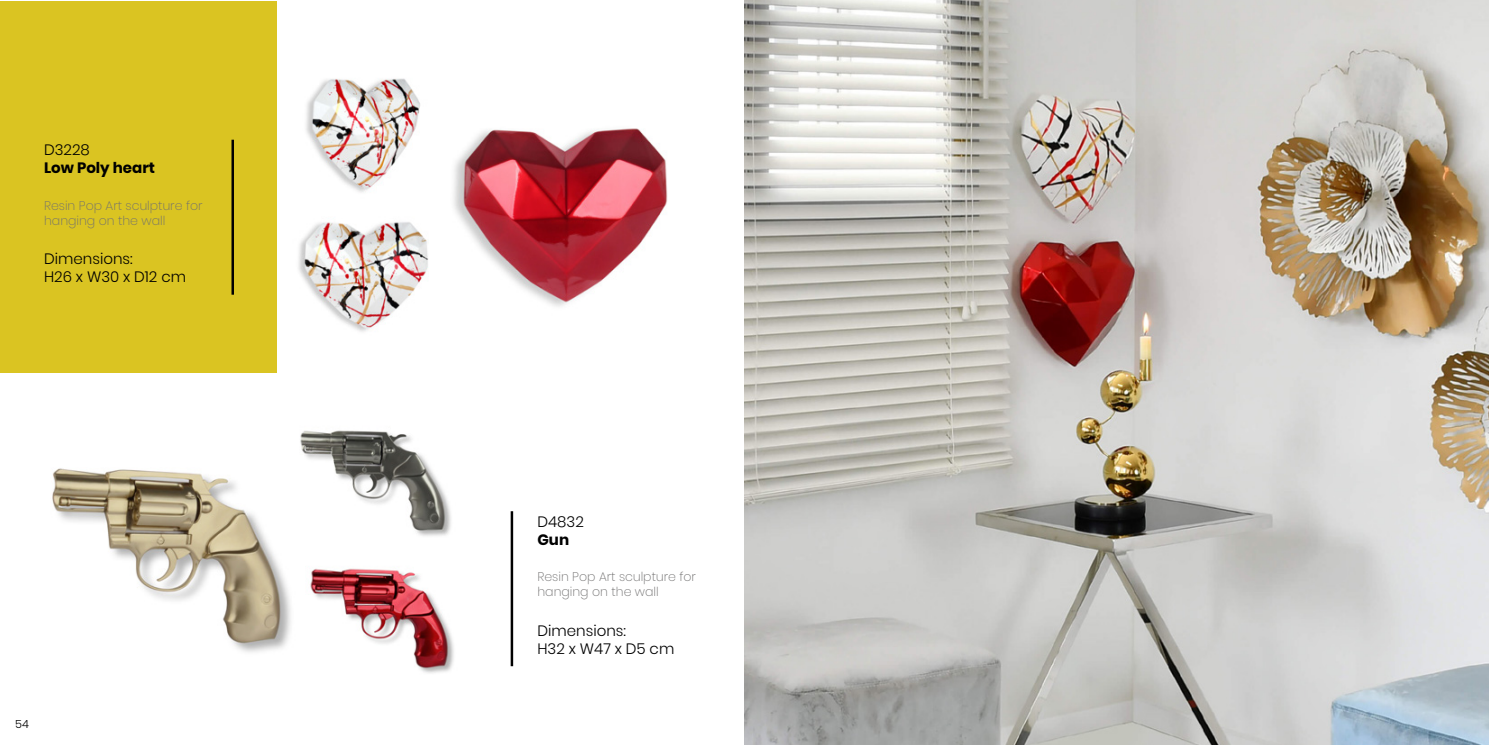
<style>
.page{position:relative;width:1489px;height:745px;background:#fff}
.page>*{position:absolute;margin:0;border:0;box-sizing:border-box;transform-origin:0 0}
.t1{font:300 15px/18px "Poppins";color:#000}
.t2{font:700 15px "Poppins";color:#000}
.t3{font:200 12.5px/15px "Poppins";color:#706f6f}
.t4{font:300 11.25px "Poppins";color:#000}
</style>
<div class="page">
<div style="left:0;top:1px;width:276px;height:371px;background:#dac422"></div>
<hr style="left:510px;top:511px;width:3px;height:154px;background:#000">
<hr style="left:231px;top:140px;width:3px;height:154px;background:#000">
<img style="left:744px;top:0;width:744px;height:744px">
<img style="left:52px;top:468px;width:239px;height:184px">
<img style="left:300px;top:430px;width:151px;height:106px">
<img style="left:310px;top:568px;width:144px;height:105px">
<img style="left:453px;top:128px;width:215px;height:179px">
<img style="left:306px;top:78px;width:114px;height:115px">
<img style="left:298px;top:222px;width:130px;height:110px">
<p class="t1" style="left:44px;top:141px;width:47px">D3228</p>
<p class="t2" style="left:44px;top:159px;width:112px">Low Poly heart</p>
<p class="t3" style="left:44px;top:198px;width:160px">Resin Pop Art sculpture for hanging on the wall</p>
<p class="t1" style="left:44px;top:250px;width:143px">Dimensions:<br>H26 x W30 x D12 cm</p>
<p class="t4" style="left:15px;top:717px;width:15px">54</p>
<p class="t1" style="left:537px;top:512px;width:48px">D4832</p>
<p class="t2" style="left:537px;top:530px;width:33px">Gun</p>
<p class="t3" style="left:537px;top:569px;width:160px">Resin Pop Art sculpture for hanging on the wall</p>
<p class="t1" style="left:537px;top:621px;width:138px">Dimensions:<br>H32 x W47 x D5 cm</p>
</div>
